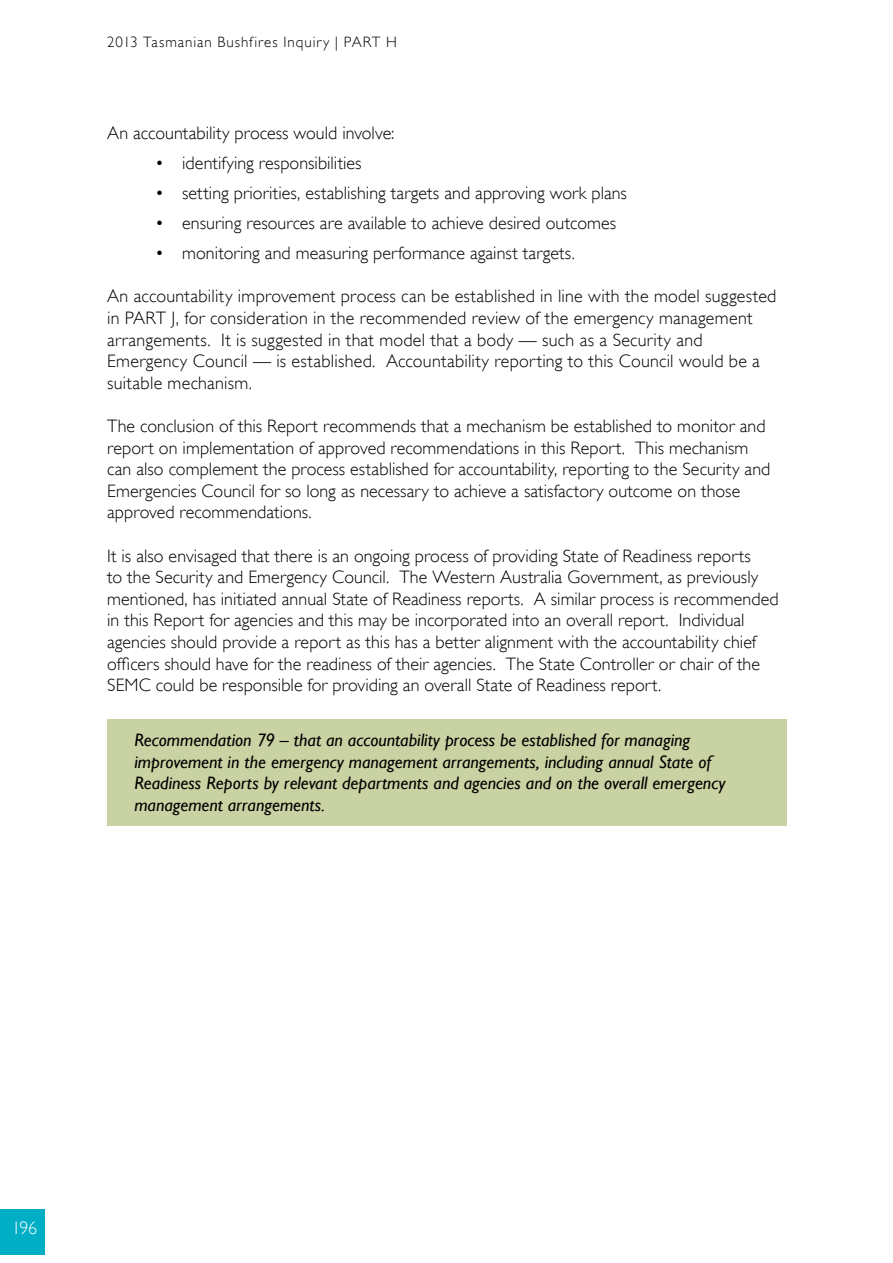
<style>
.page{position:relative;width:893px;height:1263px;background:#fff}
.page>*{position:absolute;margin:0;border:0;box-sizing:border-box;transform-origin:0 0}
.t1{font:300 18px/21.6px "Gill Sans";letter-spacing:.005em;color:#000}
.t2{font:italic 18px/21.6px "Gill Sans";color:#000}
.t3{font:300 18px "Gill Sans";color:#fff}
.t4{font:300 15px "Gill Sans";letter-spacing:.06em;color:#010101}
</style>
<div class="page">
<div style="left:107px;top:719px;width:680px;height:106px;background:#c9d2a2"></div>
<div style="left:0;top:1209px;width:45px;height:45px;background:#00aec5"></div>
<p class="t4" style="left:107px;top:34px;width:291px">2013 Tasmanian Bushfires Inquiry | PART H</p>
<p class="t1" style="left:107px;top:122px;width:289px">An accountability process would involve:</p>
<p class="t1" style="left:155px;top:152px;width:208px">• identifying responsibilities</p>
<p class="t1" style="left:155px;top:182px;width:473px">• setting priorities, establishing targets and approving work plans</p>
<p class="t1" style="left:155px;top:212px;width:462px">• ensuring resources are available to achieve desired outcomes</p>
<p class="t1" style="left:155px;top:242px;width:421px">• monitoring and measuring performance against targets.</p>
<p class="t1" style="left:107px;top:285px;width:671px">An accountability improvement process can be established in line with the model suggested in PART J, for consideration in the recommended review of the emergency management arrangements. It is suggested in that model that a body — such as a Security and Emergency Council — is established. Accountability reporting to this Council would be a suitable mechanism.</p>
<p class="t1" style="left:107px;top:415px;width:665px">The conclusion of this Report recommends that a mechanism be established to monitor and report on implementation of approved recommendations in this Report. This mechanism can also complement the process established for accountability, reporting to the Security and Emergencies Council for so long as necessary to achieve a satisfactory outcome on those approved recommendations.</p>
<p class="t1" style="left:107px;top:545px;width:673px">It is also envisaged that there is an ongoing process of providing State of Readiness reports<br>to the Security and Emergency Council. The Western Australia Government, as previously mentioned, has initiated annual State of Readiness reports. A similar process is recommended in this Report for agencies and this may be incorporated into an overall report. Individual agencies should provide a report as this has a better alignment with the accountability chief officers should have for the readiness of their agencies. The State Controller or chair of the SEMC could be responsible for providing an overall State of Readiness report.</p>
<p class="t2" style="left:134px;top:729px;width:593px">Recommendation 79 – that an accountability process be established for managing improvement in the emergency management arrangements, including annual State of Readiness Reports by relevant departments and agencies and on the overall emergency management arrangements.</p>
<p class="t3" style="left:12px;top:1218px;width:27px">196</p>
</div>
